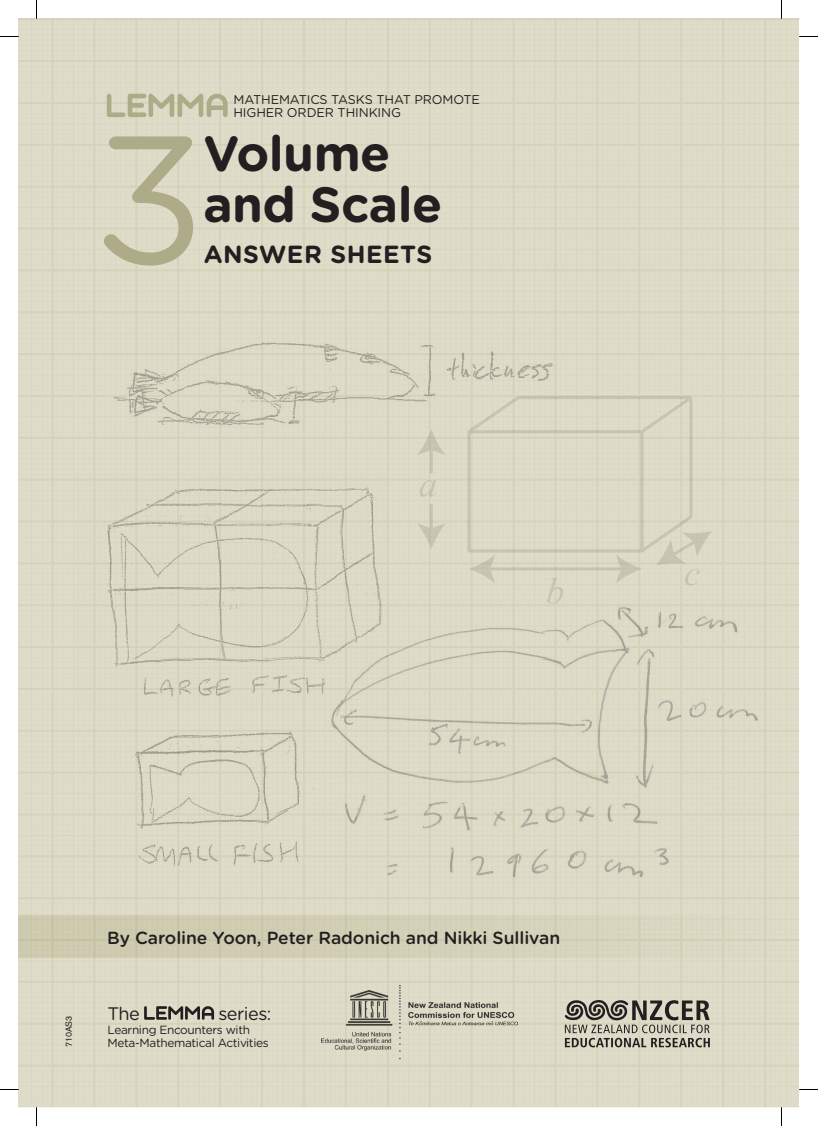
<style>
.page{position:relative;width:818px;height:1126px;background:#fff}
.page>*{position:absolute;margin:0;border:0;box-sizing:border-box;transform-origin:0 0}
.LEMMA_Lrg_Number{font:181.38px "Gotham Rounded";color:#aeab88}
.LEMMA_Title_Gotham{font:700 49.5px/50.6px "Gotham Rounded";letter-spacing:-.01em;color:#231f20}
.LEMMA_Booklet_Type{font:700 24.75px "Gotham Rounded";letter-spacing:.02em;color:#231f20}
.t1{font:18.12px "Gotham Rounded";letter-spacing:-.03em;color:#231f20}
.Authors_Gotham{font:500 17.5px "Gotham Rounded";letter-spacing:-.005em;color:#231f20}
.t2{font:12.62px/13.5px "Gotham Rounded";letter-spacing:-.01em;color:#231f20}
.t3{font:11.88px "Gotham Rounded";letter-spacing:-.03em;color:#231f20}
.Body{font:8.75px "Akzidenz Grotesk BE";color:#231f20}
</style>
<div class="page">
<img style="left:19px;top:19px;width:779px;height:1088px">
<div style="left:19px;top:915px;width:779px;height:42px;background:linear-gradient(to right,#cbc7ab,#dcd9c4)"></div>
<svg style="left:107px;top:94px;width:120px;height:23px;background:#c5c3a7"></svg>
<svg style="left:564px;top:999px;width:145px;height:48px;background:#9e9b8e"></svg>
<img style="left:321px;top:984px;width:195px;height:76px">
<svg style="left:144px;top:1006px;width:70px;height:13px"></svg>
<img style="left:102px;top:330px;width:458px;height:108px">
<img style="left:312px;top:596px;width:455px;height:289px">
<img style="left:75px;top:472px;width:311px;height:239px">
<svg style="left:464px;top:393px;width:58px;height:43px;background:#d9d7c2"></svg>
<svg style="left:637px;top:393px;width:57px;height:43px;background:#dad8c4"></svg>
<hr style="left:517px;top:396px;width:173px;height:3px;background:#231f20">
<hr style="left:689px;top:397px;width:3px;height:120px;background:#231f20">
<hr style="left:487px;top:567px;width:136px;height:3px;background:#231f20">
<svg style="left:468px;top:554px;width:27px;height:29px"></svg>
<hr style="left:429px;top:447px;width:3px;height:26px;background:#231f20">
<svg style="left:416px;top:523px;width:29px;height:26px"></svg>
<svg style="left:416px;top:429px;width:29px;height:26px"></svg>
<svg style="left:546px;top:577px;width:17px;height:26px"></svg>
<svg style="left:615px;top:512px;width:96px;height:73px;background:#d8d6c2"></svg>
<svg style="left:419px;top:480px;width:17px;height:17px"></svg>
<hr style="left:429px;top:504px;width:3px;height:25px;background:#231f20">
<img style="left:118px;top:719px;width:228px;height:163px">
<svg style="left:0;top:36px;width:19px;height:1px"></svg>
<svg style="left:798px;top:36px;width:19px;height:1px"></svg>
<svg style="left:0;top:1088px;width:19px;height:2px"></svg>
<svg style="left:798px;top:1088px;width:19px;height:2px"></svg>
<svg style="left:36px;top:0;width:1px;height:19px"></svg>
<svg style="left:36px;top:1107px;width:1px;height:18px"></svg>
<p class="LEMMA_Lrg_Number" style="left:94px;top:75px;width:113px">3</p>
<p class="t2" style="left:233px;top:92px;width:248px">MATHEMATICS TASKS THAT PROMOTE<br>HIGHER ORDER THINKING</p>
<p class="LEMMA_Title_Gotham" style="left:203px;top:126px;width:240px">Volume and Scale</p>
<p class="LEMMA_Booklet_Type" style="left:204px;top:236px;width:230px">ANSWER SHEETS</p>
<p class="Body" style="left:64px;top:1047px;width:33px;rotate:-90deg">710AS3</p>
<p class="Authors_Gotham" style="left:107px;top:925px;width:454px">By Caroline Yoon, Peter Radonich and Nikki Sullivan</p>
<p class="t1" style="left:107px;top:1000px;width:34px">The</p>
<p class="t1" style="left:218px;top:1000px;width:54px">series:</p>
<p class="t3" style="left:107px;top:1021px;width:144px">Learning Encounters with</p>
<p class="t3" style="left:107px;top:1034px;width:163px">Meta-Mathematical Activities</p>
</div>
